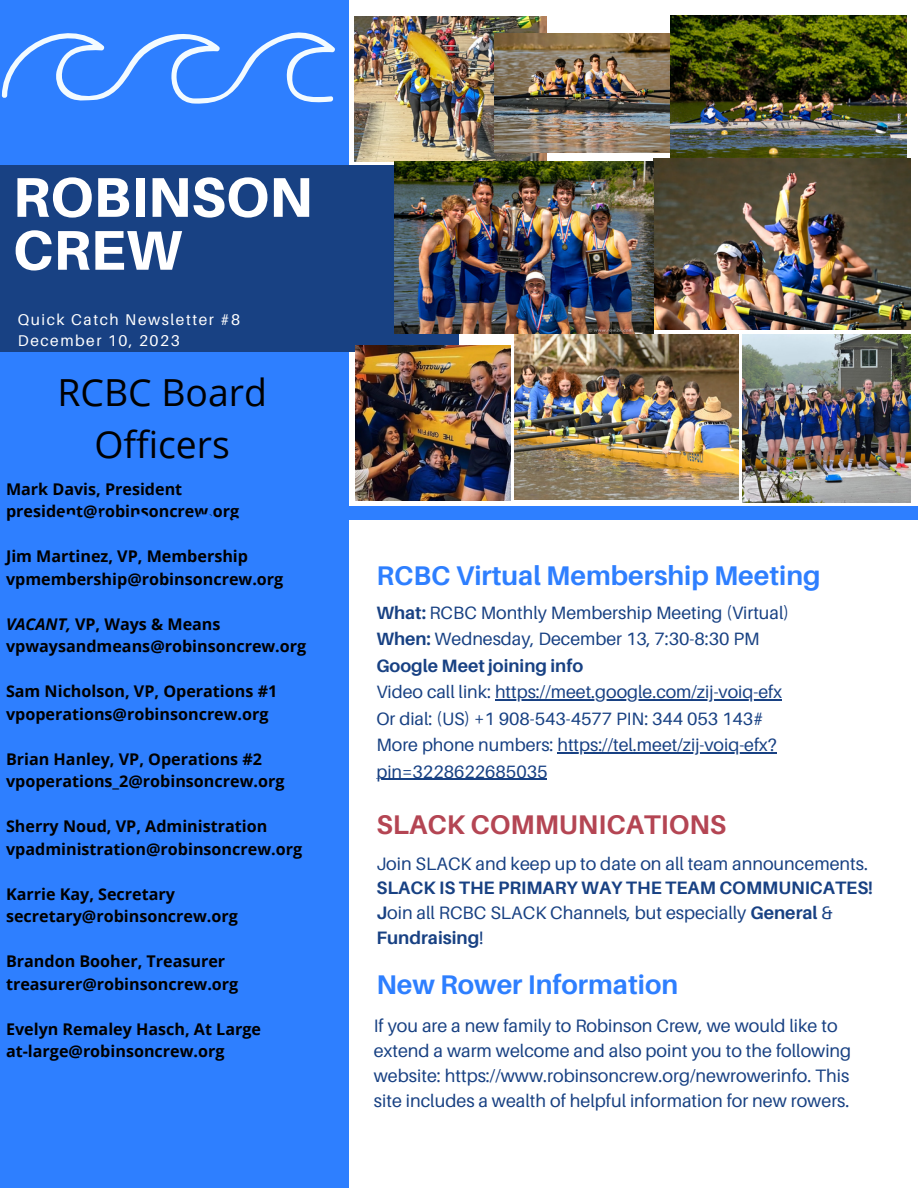
<style>
.page{position:relative;width:918px;height:1188px;background:#fff}
.page>*{position:absolute;margin:0;border:0;box-sizing:border-box;transform-origin:0 0}
.t1{font:800 56.1px/52.9px "Aileron";color:#fff}
.t2{font:37.35px/52.1px "Open Sans";color:#000;text-align:center}
.t3{font:700 27px "Aileron";color:#2e7fff}
.t4{font:700 27px "Aileron";color:#b44553}
.t5{font:18px/24.8px "Aileron";color:#184183}
.t6{font:17.85px/26.4px "Aileron";color:#184183}
.t7{font:700 17.85px "Aileron";color:#184183}
.t8{font:700 16.2px "Open Sans";color:#000}
.t9{font:15.6px "Aileron";letter-spacing:.1em;color:#fff}
.s1{font-style:italic}
.s2{font-weight:700}
</style>
<div class="page">
<div style="left:0;top:0;width:348px;height:1188px;background:#2e7fff"></div>
<div style="left:334px;top:506px;width:584px;height:14px;background:#2e7fff"></div>
<div style="left:0;top:166px;width:458px;height:185px;background:#184183"></div>
<svg style="left:2px;top:32px;width:333px;height:72px"></svg>
<img style="left:354px;top:16px;width:193px;height:145px">
<img style="left:670px;top:15px;width:237px;height:143px">
<img style="left:514px;top:334px;width:224px;height:166px">
<img style="left:742px;top:334px;width:169px;height:169px">
<img style="left:494px;top:34px;width:176px;height:119px">
<img style="left:653px;top:158px;width:258px;height:171px">
<img style="left:355px;top:346px;width:156px;height:155px">
<img style="left:394px;top:161px;width:259px;height:172px">
<hr style="left:495px;top:699px;width:287px;height:2px;background:#184183">
<hr style="left:557px;top:752px;width:220px;height:2px;background:#184183">
<hr style="left:376px;top:779px;width:171px;height:1px;background:#184183">
<p class="t1" style="left:13px;top:170px;width:301px">ROBINSON<br>CREW</p>
<p class="t9" style="left:18px;top:310px;width:224px">Quick Catch Newsletter #8</p>
<p class="t9" style="left:18px;top:331px;width:163px">December 10, 2023</p>
<p class="t2" style="left:57px;top:365px;width:211px">RCBC Board<br>Officers</p>
<p class="t8" style="left:6px;top:478px;width:178px">Mark Davis, President</p>
<p class="t8" style="left:6px;top:500px;width:235px">president@robinsoncrew.org</p>
<p class="t8" style="left:6px;top:545px;width:244px">Jim Martinez, VP, Membership</p>
<p class="t8" style="left:6px;top:568px;width:279px">vpmembership@robinsoncrew.org</p>
<p class="t8" style="left:6px;top:613px;width:216px"><span class="s1">VACANT,</span> VP, Ways &amp; Means</p>
<p class="t8" style="left:6px;top:635px;width:302px">vpwaysandmeans@robinsoncrew.org</p>
<p class="t8" style="left:6px;top:680px;width:273px">Sam Nicholson, VP, Operations #1</p>
<p class="t8" style="left:6px;top:703px;width:264px">vpoperations@robinsoncrew.org</p>
<p class="t8" style="left:6px;top:748px;width:258px">Brian Hanley, VP, Operations #2</p>
<p class="t8" style="left:6px;top:770px;width:280px">vpoperations_2@robinsoncrew.org</p>
<p class="t8" style="left:6px;top:815px;width:263px">Sherry Noud, VP, Administration</p>
<p class="t8" style="left:6px;top:838px;width:298px">vpadministration@robinsoncrew.org</p>
<p class="t8" style="left:6px;top:883px;width:170px">Karrie Kay, Secretary</p>
<p class="t8" style="left:6px;top:905px;width:233px">secretary@robinsoncrew.org</p>
<p class="t8" style="left:6px;top:950px;width:221px">Brandon Booher, Treasurer</p>
<p class="t8" style="left:6px;top:973px;width:234px">treasurer@robinsoncrew.org</p>
<p class="t8" style="left:6px;top:1018px;width:257px">Evelyn Remaley Hasch, At Large</p>
<p class="t8" style="left:6px;top:1040px;width:220px">at-large@robinsoncrew.org</p>
<p class="t3" style="left:376px;top:559px;width:446px">RCBC Virtual Membership Meeting</p>
<p class="t6" style="left:376px;top:599px;width:414px"><span class="s2">What:</span> RCBC Monthly Membership Meeting (Virtual)</p>
<p class="t6" style="left:376px;top:625px;width:385px"><span class="s2">When:</span> Wednesday, December 13, 7:30-8:30 PM</p>
<p class="t7" style="left:376px;top:654px;width:208px">Google Meet joining info</p>
<p class="t6" style="left:376px;top:678px;width:407px">Video call link: https://meet.google.com/zij-voiq-efx</p>
<p class="t6" style="left:376px;top:705px;width:389px">Or dial: (US) +1 908-543-4577 PIN: 344 053 143#</p>
<p class="t6" style="left:376px;top:731px;width:402px">More phone numbers: https://tel.meet/zij-voiq-efx? pin=3228622685035</p>
<p class="t4" style="left:376px;top:808px;width:351px">SLACK COMMUNICATIONS</p>
<p class="t5" style="left:376px;top:851px;width:498px">Join SLACK and keep up to date on all team announcements.<br><span class="s2">SLACK IS THE PRIMARY WAY THE TEAM COMMUNICATES!<br>J</span>oin all RCBC SLACK Channels, but especially <span class="s2">General</span> &amp; <span class="s2">Fundraising</span>!</p>
<p class="t3" style="left:376px;top:968px;width:303px">New Rower Information</p>
<p class="t5" style="left:374px;top:1013px;width:479px">If you are a new family to Robinson Crew, we would like to extend a warm welcome and also point you to the following website: https://www.robinsoncrew.org/newrowerinfo. This site includes a wealth of helpful information for new rowers.</p>
</div>
